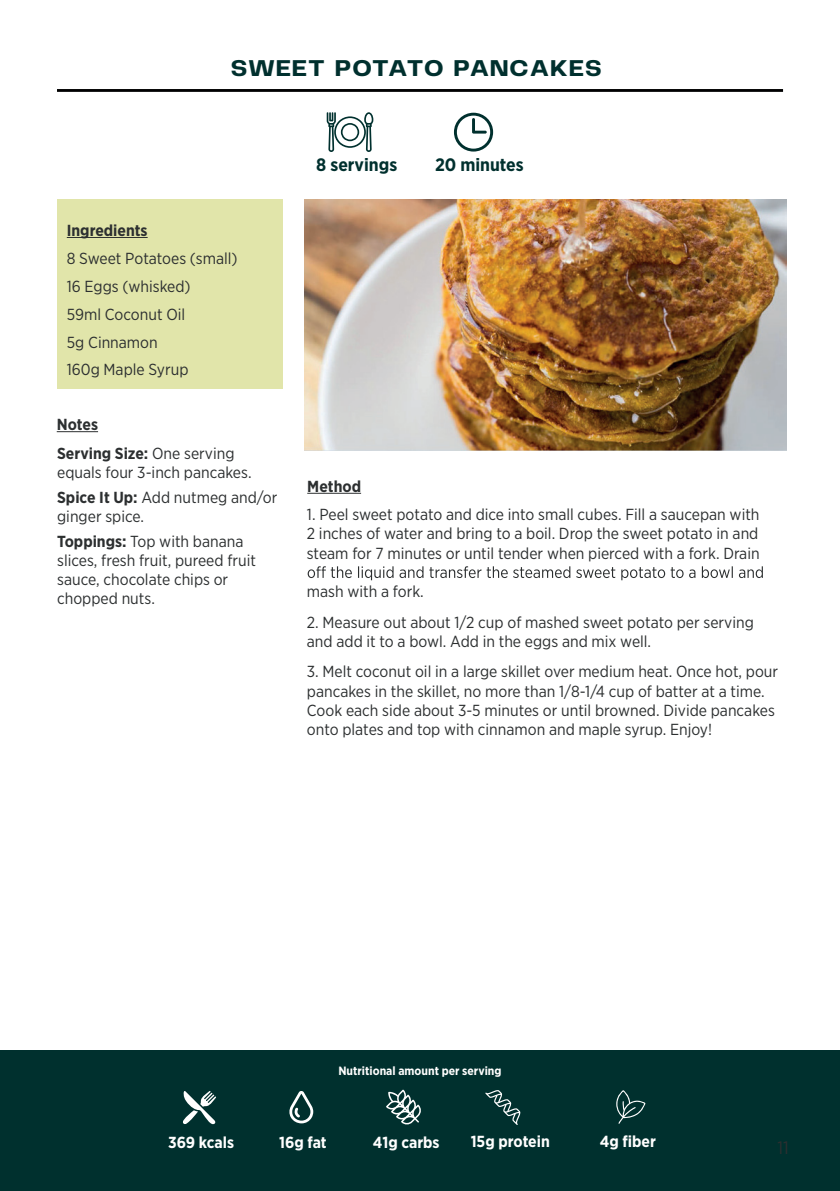
<style>
.page{position:relative;width:840px;height:1191px;background:#fff}
.page>*{position:absolute;margin:0;border:0;box-sizing:border-box;transform-origin:0 0}
.t1{font:800 24px "Bomstad Display";letter-spacing:.075em;color:#00302e}
.t2{font:700 18px "Gotham Narrow";color:#00302e}
.t3{font:18px "Gotham Narrow";color:#2c2f30}
.t4{font:16px/19.2px "Gotham Narrow";color:#2c2f30}
.t5{font:700 16px "Gotham Narrow";color:#fff}
.t6{font:700 16px "Gotham Narrow";color:#2c2f30}
.t7{font:700 12px "Gotham Narrow";color:#fff}
.s1{font-weight:700}
</style>
<div class="page">
<div style="left:0;top:1050px;width:839px;height:141px;background:#00302e"></div>
<svg style="left:183px;top:1091px;width:33px;height:33px"></svg>
<svg style="left:289px;top:1091px;width:24px;height:32px"></svg>
<svg style="left:386px;top:1089px;width:35px;height:36px"></svg>
<svg style="left:485px;top:1090px;width:35px;height:35px"></svg>
<svg style="left:616px;top:1090px;width:29px;height:33px"></svg>
<hr style="left:57px;top:89px;width:725px;height:3px;background:#000001">
<div style="left:57px;top:200px;width:226px;height:189px;background:#e1e5aa"></div>
<img style="left:305px;top:199px;width:480px;height:251px">
<hr style="left:67px;top:237px;width:80px;height:1px;background:#2c2f30">
<hr style="left:57px;top:431px;width:41px;height:1px;background:#2c2f30">
<hr style="left:307px;top:493px;width:54px;height:1px;background:#2c2f30">
<svg style="left:307px;top:566px;width:455px;height:14px"></svg>
<svg style="left:326px;top:112px;width:47px;height:40px"></svg>
<svg style="left:454px;top:113px;width:39px;height:39px"></svg>
<h1 class="t1" style="left:231px;top:53px;width:371px">SWEET POTATO PANCAKES</h1>
<p class="t6" style="left:67px;top:220px;width:82px">Ingredients</p>
<p class="t4" style="left:67px;top:245px;width:172px;line-height:27.8px">8 Sweet Potatoes (small)<br>16 Eggs (whisked)<br>59ml Coconut Oil<br>5g Cinnamon<br>160g Maple Syrup</p>
<p class="t6" style="left:57px;top:414px;width:43px">Notes</p>
<p class="t4" style="left:57px;top:443px;width:196px"><span class="s1">Serving Size:</span> One serving equals four 3-inch pancakes.</p>
<p class="t4" style="left:57px;top:487px;width:221px"><span class="s1">Spice It Up:</span> Add nutmeg and/or ginger spice.</p>
<p class="t4" style="left:57px;top:531px;width:200px"><span class="s1">Toppings:</span> Top with banana slices, fresh fruit, pureed fruit sauce, chocolate chips or chopped nuts.</p>
<p class="t2" style="left:316px;top:153px;width:82px">8 servings</p>
<p class="t2" style="left:435px;top:153px;width:90px">20 minutes</p>
<p class="t6" style="left:307px;top:476px;width:55px">Method</p>
<p class="t4" style="left:307px;top:505px;width:454px;text-align:justify">1. Peel sweet potato and dice into small cubes. Fill a saucepan with 2 inches of water and bring to a boil. Drop the sweet potato in and steam for 7 minutes or until tender when pierced with a fork. Drain</p>
<p class="t4" style="left:307px;top:581px;width:118px">mash with a fork.</p>
<p class="t4" style="left:307px;top:612px;width:448px">2. Measure out about 1/2 cup of mashed sweet potato per serving and add it to a bowl. Add in the eggs and mix well.</p>
<p class="t4" style="left:307px;top:662px;width:472px">3. Melt coconut oil in a large skillet over medium heat. Once hot, pour pancakes in the skillet, no more than 1/8-1/4 cup of batter at a time.<br>Cook each side about 3-5 minutes or until browned. Divide pancakes onto plates and top with cinnamon and maple syrup. Enjoy!</p>
<p class="t7" style="left:338px;top:1062px;width:164px">Nutritional amount per serving</p>
<p class="t5" style="left:168px;top:1132px;width:67px">369 kcals</p>
<p class="t5" style="left:279px;top:1132px;width:49px">16g fat</p>
<p class="t5" style="left:373px;top:1132px;width:68px">41g carbs</p>
<p class="t5" style="left:470px;top:1130px;width:81px">15g protein</p>
<p class="t5" style="left:599px;top:1131px;width:58px">4g fiber</p>
<p class="t3" style="left:777px;top:1136px;width:13px">11</p>
</div>
